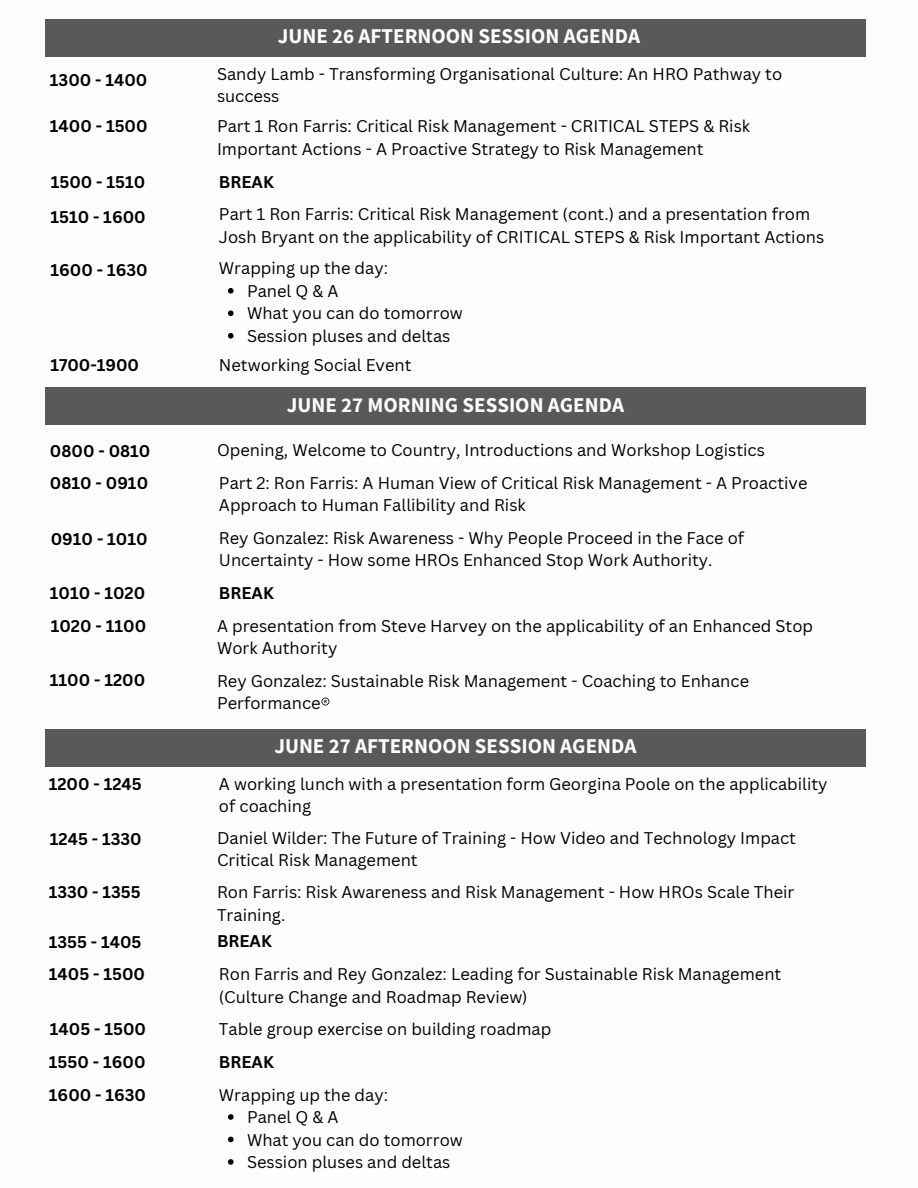
<style>
.page{position:relative;width:918px;height:1188px;background:#fff}
.page>*{position:absolute;margin:0;border:0;box-sizing:border-box;transform-origin:0 0}
.t1{font:700 21px "Source Sans Pro";color:#fdfdfd}
.t2{font:16.5px/22.5px "Canva Sans";color:#000}
.t3{font:700 16.5px "Canva Sans";color:#000}
</style>
<div class="page">
<div style="left:45px;top:19px;width:821px;height:37px;background:#59595b"></div>
<div style="left:45px;top:388px;width:821px;height:37px;background:#59595b"></div>
<svg style="left:322px;top:698px;width:7px;height:7px"></svg>
<div style="left:45px;top:729px;width:821px;height:38px;background:#59595b"></div>
<svg style="left:228px;top:288px;width:6px;height:6px"></svg>
<svg style="left:228px;top:310px;width:6px;height:6px"></svg>
<svg style="left:228px;top:333px;width:6px;height:6px"></svg>
<svg style="left:228px;top:1114px;width:6px;height:6px"></svg>
<svg style="left:228px;top:1137px;width:6px;height:5px"></svg>
<svg style="left:228px;top:1159px;width:6px;height:6px"></svg>
<p class="t3" style="left:50px;top:68px;width:99px">1300 - 1400</p>
<h3 class="t3" style="left:50px;top:115px;width:99px">1400 - 1500</h3>
<p class="t3" style="left:51px;top:170px;width:96px">1500 - 1510</p>
<h2 class="t3" style="left:50px;top:205px;width:97px">1510 - 1600</h2>
<h3 class="t3" style="left:51px;top:258px;width:99px">1600 - 1630</h3>
<h3 class="t1" style="left:278px;top:23px;width:364px">JUNE 26 AFTERNOON SESSION AGENDA</h3>
<p class="t2" style="left:217px;top:62px;width:567px">Sandy Lamb - Transforming Organisational Culture: An HRO Pathway to success</p>
<h3 class="t2" style="left:217px;top:115px;width:535px">Part 1 Ron Farris: Critical Risk Management - CRITICAL STEPS &amp; Risk<br>Important Actions - A Proactive Strategy to Risk Management</h3>
<p class="t3" style="left:219px;top:170px;width:56px">BREAK</p>
<p class="t2" style="left:219px;top:203px;width:607px">Part 1 Ron Farris: Critical Risk Management (cont.) and a presentation from<br>Josh Bryant on the applicability of CRITICAL STEPS &amp; Risk Important Actions</p>
<h1 class="t2" style="left:219px;top:257px;width:171px">Wrapping up the day:</h1>
<h3 class="t2" style="left:247px;top:279px;width:93px">Panel Q &amp; A</h3>
<p class="t2" style="left:247px;top:302px;width:217px">What you can do tomorrow</p>
<h3 class="t2" style="left:247px;top:324px;width:205px">Session pluses and deltas</h3>
<p class="t3" style="left:50px;top:354px;width:90px">1700-1900</p>
<h3 class="t2" style="left:219px;top:354px;width:194px">Networking Social Event</h3>
<p class="t3" style="left:50px;top:439px;width:102px">0800 - 0810</p>
<h3 class="t3" style="left:50px;top:471px;width:100px">0810 - 0910</h3>
<p class="t3" style="left:51px;top:527px;width:98px">0910 - 1010</p>
<h3 class="t3" style="left:50px;top:581px;width:97px">1010 - 1020</h3>
<p class="t3" style="left:51px;top:614px;width:97px">1020 - 1100</p>
<p class="t3" style="left:50px;top:668px;width:97px">1100 - 1200</p>
<p class="t1" style="left:287px;top:391px;width:339px">JUNE 27 MORNING SESSION AGENDA</p>
<h3 class="t2" style="left:217px;top:438px;width:549px">Opening, Welcome to Country, Introductions and Workshop Logistics</h3>
<p class="t2" style="left:219px;top:471px;width:590px">Part 2: Ron Farris: A Human View of Critical Risk Management - A Proactive<br>Approach to Human Fallibility and Risk</p>
<h3 class="t2" style="left:219px;top:526px;width:527px">Rey Gonzalez: Risk Awareness - Why People Proceed in the Face of<br>Uncertainty - How some HROs Enhanced Stop Work Authority.</h3>
<h3 class="t3" style="left:219px;top:581px;width:56px">BREAK</h3>
<h2 class="t2" style="left:217px;top:614px;width:598px">A presentation from Steve Harvey on the applicability of an Enhanced Stop<br>Work Authority</h2>
<h1 class="t2" style="left:217px;top:669px;width:534px">Rey Gonzalez: Sustainable Risk Management - Coaching to Enhance<br>Performance</h1>
<h2 class="t1" style="left:274px;top:733px;width:364px">JUNE 27 AFTERNOON SESSION AGENDA</h2>
<p class="t3" style="left:49px;top:772px;width:95px">1200 - 1245</p>
<p class="t2" style="left:219px;top:772px;width:610px">A working lunch with a presentation form Georgina Poole on the applicability of coaching</p>
<p class="t3" style="left:50px;top:828px;width:93px">1245 - 1330</p>
<p class="t2" style="left:217px;top:826px;width:581px">Daniel Wilder: The Future of Training - How Video and Technology Impact<br>Critical Risk Management</p>
<h3 class="t3" style="left:49px;top:881px;width:94px">1330 - 1355</h3>
<h1 class="t2" style="left:217px;top:881px;width:579px">Ron Farris: Risk Awareness and Risk Management - How HROs Scale Their<br>Training.</h1>
<h3 class="t3" style="left:49px;top:931px;width:94px">1355 - 1405</h3>
<p class="t3" style="left:217px;top:930px;width:56px">BREAK</p>
<h3 class="t3" style="left:49px;top:962px;width:98px">1405 - 1500</h3>
<p class="t2" style="left:219px;top:962px;width:564px">Ron Farris and Rey Gonzalez: Leading for Sustainable Risk Management (Culture Change and Roadmap Review)</p>
<h3 class="t3" style="left:50px;top:1018px;width:98px">1405 - 1500</h3>
<h3 class="t2" style="left:219px;top:1018px;width:334px">Table group exercise on building roadmap</h3>
<p class="t3" style="left:219px;top:1050px;width:56px">BREAK</p>
<h2 class="t2" style="left:219px;top:1083px;width:171px">Wrapping up the day:</h2>
<h3 class="t2" style="left:247px;top:1105px;width:93px">Panel Q &amp; A</h3>
<p class="t2" style="left:247px;top:1128px;width:217px">What you can do tomorrow</p>
<h3 class="t2" style="left:247px;top:1150px;width:205px">Session pluses and deltas</h3>
<p class="t3" style="left:49px;top:1050px;width:98px">1550 - 1600</p>
<h3 class="t3" style="left:49px;top:1083px;width:99px">1600 - 1630</h3>
</div>
